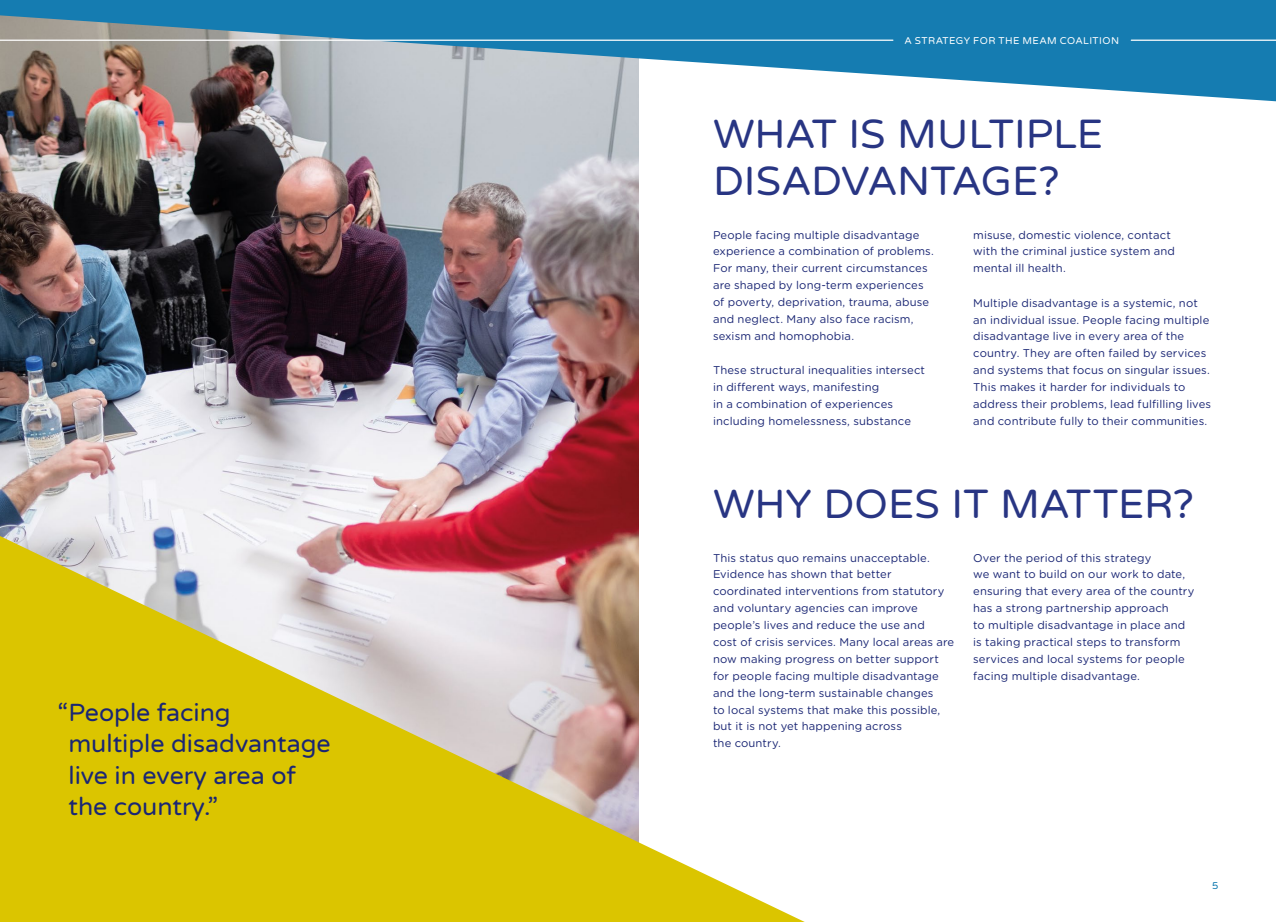
<style>
.page{position:relative;width:1276px;height:922px;background:#fff}
.page>*{position:absolute;margin:0;border:0;box-sizing:border-box;transform-origin:0 0}
.t1{font:41.25px/47.5px "Varela Round";letter-spacing:-.005em;color:#283583}
.t2{font:25px/31.2px "Varela Round";color:#1a2674}
.t3{font:11.25px/16.9px "Gotham Rounded";letter-spacing:.01em;color:#1a2674}
.t4{font:10px "Varela Round";letter-spacing:.04em;color:#fff}
.t5{font:10px "Varela Round";color:#157cb1}
</style>
<div class="page">
<img style="left:0;top:101px;width:638px;height:435px">
<svg style="left:0;top:0;width:1276px;height:101px;background:#5d96b4"></svg>
<svg style="left:0;top:536px;width:803px;height:385px;fill:#dbc500"></svg>
<hr style="left:1131px;top:40px;width:145px;height:1px;background:#fff">
<hr style="left:0;top:40px;width:893px;height:1px;background:#fff">
<h2 class="t2" style="left:68px;top:696px;width:264px;text-indent:-11px">“People facing multiple disadvantage live in every area of the country.”</h2>
<p class="t4" style="left:904px;top:34px;width:216px">A STRATEGY FOR THE MEAM COALITION</p>
<h1 class="t1" style="left:713px;top:109px;width:392px">WHAT IS MULTIPLE<br>DISADVANTAGE?</h1>
<p class="t3" style="left:713px;top:225px;width:222px">People facing multiple disadvantage experience a combination of problems.<br>For many, their current circumstances are shaped by long-term experiences of poverty, deprivation, trauma, abuse and neglect. Many also face racism, sexism and homophobia.</p>
<p class="t3" style="left:713px;top:361px;width:214px">These structural inequalities intersect in different ways, manifesting<br>in a combination of experiences including homelessness, substance</p>
<p class="t3" style="left:973px;top:225px;width:203px">misuse, domestic violence, contact with the criminal justice system and mental ill health.</p>
<p class="t3" style="left:973px;top:294px;width:239px">Multiple disadvantage is a systemic, not an individual issue. People facing multiple disadvantage live in every area of the country. They are often failed by services and systems that focus on singular issues.<br>This makes it harder for individuals to address their problems, lead fulfilling lives and contribute fully to their communities.</p>
<h1 class="t1" style="left:713px;top:479px;width:482px">WHY DOES IT MATTER?</h1>
<p class="t3" style="left:713px;top:548px;width:243px">This status quo remains unacceptable.<br>Evidence has shown that better coordinated interventions from statutory and voluntary agencies can improve people’s lives and reduce the use and<br>cost of crisis services. Many local areas are now making progress on better support for people facing multiple disadvantage and the long-term sustainable changes<br>to local systems that make this possible, but it is not yet happening across<br>the country.</p>
<p class="t3" style="left:973px;top:548px;width:223px">Over the period of this strategy<br>we want to build on our work to date, ensuring that every area of the country has a strong partnership approach<br>to multiple disadvantage in place and is taking practical steps to transform services and local systems for people facing multiple disadvantage.</p>
<p class="t5" style="left:1212px;top:878px;width:8px">5</p>
</div>
